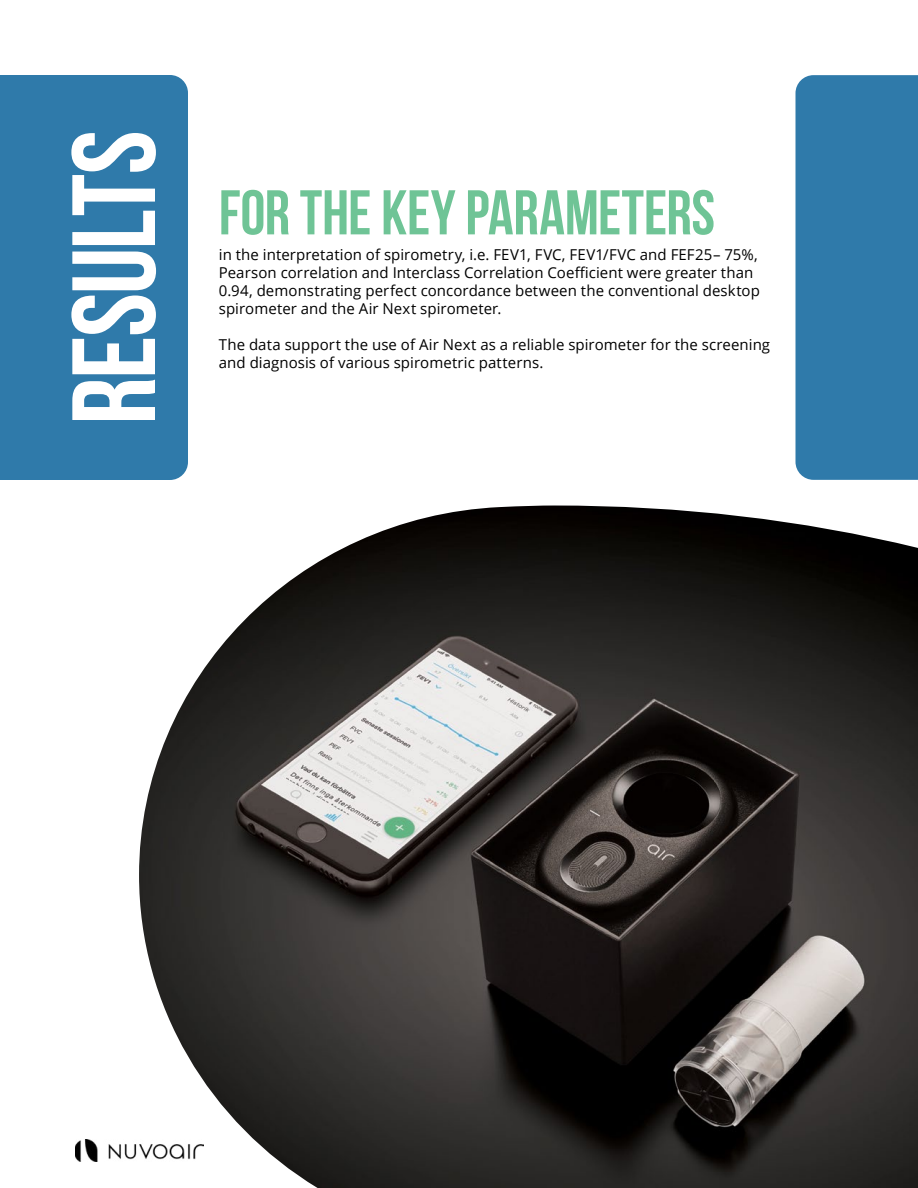
<style>
.page{position:relative;width:918px;height:1188px;background:#fff}
.page>*{position:absolute;margin:0;border:0;box-sizing:border-box;transform-origin:0 0}
.t1{font:700 118.05px "Bebas Neue";letter-spacing:-.015em;color:#fff}
.t2{font:700 63px "Bebas Neue";color:#6fc496}
.t3{font:15px/18px "Open Sans";letter-spacing:.005em;color:#000}
</style>
<div class="page">
<img style="left:75px;top:1139px;width:62px;height:23px">
<img style="left:139px;top:506px;width:779px;height:682px">
<div style="left:0;top:75px;width:188px;height:405px;background:#2f7aaa"></div>
<div style="left:795px;top:75px;width:123px;height:405px;background:#2f7aaa"></div>
<h1 class="t1" style="left:49px;top:425px;width:296px;rotate:-90deg">RESULTS</h1>
<h2 class="t2" style="left:219px;top:178px;width:498px">FOR THE KEY PARAMETERS</h2>
<p class="t3" style="left:219px;top:245px;width:543px">in the interpretation of spirometry, i.e. FEV1, FVC, FEV1/FVC and FEF25– 75%, Pearson correlation and Interclass Correlation Coefficient were greater than 0.94, demonstrating perfect concordance between the conventional desktop spirometer and the Air Next spirometer.</p>
<p class="t3" style="left:219px;top:335px;width:553px">The data support the use of Air Next as a reliable spirometer for the screening and diagnosis of various spirometric patterns.</p>
</div>
